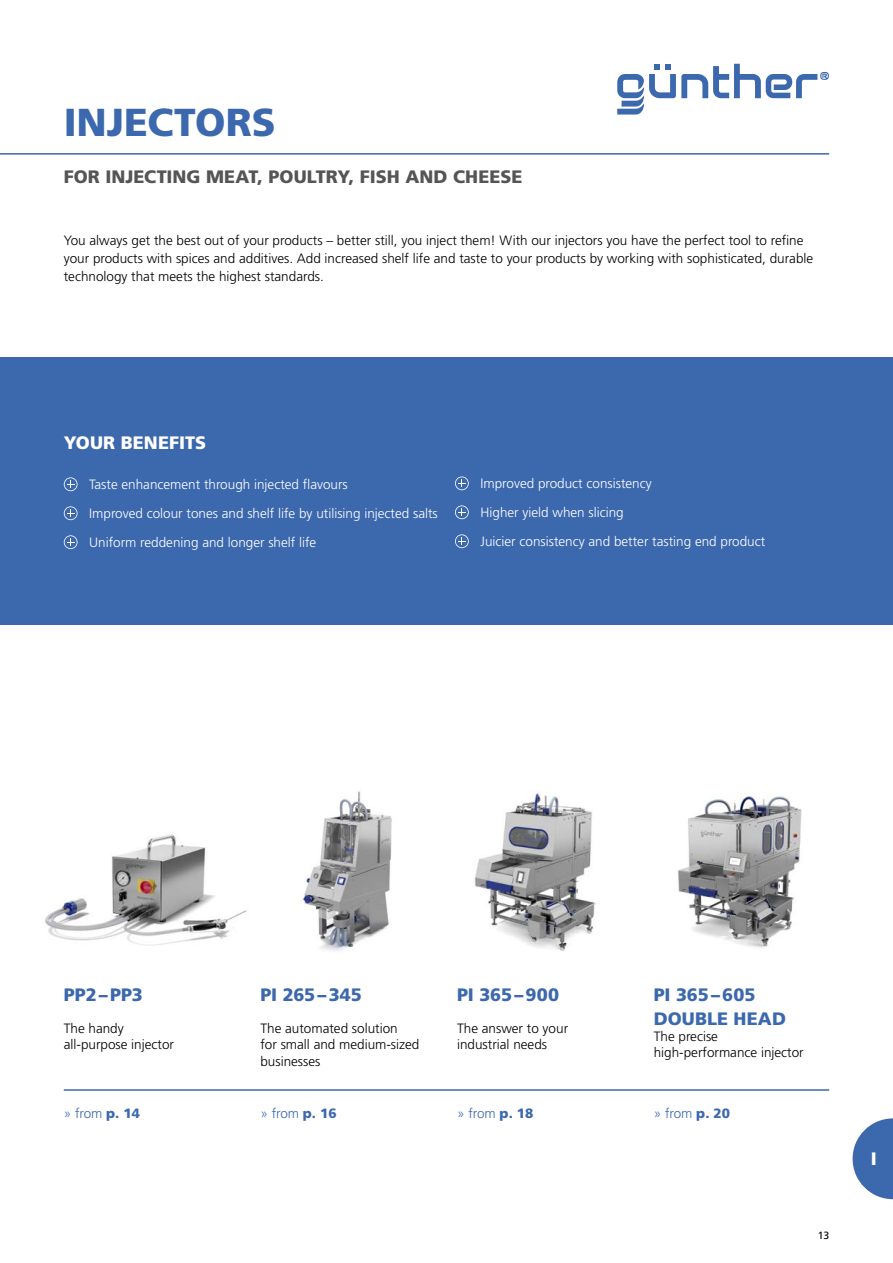
<style>
.page{position:relative;width:893px;height:1263px;background:#fff}
.page>*{position:absolute;margin:0;border:0;box-sizing:border-box;transform-origin:0 0}
.t1{font:900 39px "Frutiger LT Std";letter-spacing:-.005em;color:#3c68ae}
.t2{font:900 18px/24px "Frutiger LT Std";color:#3c68ae}
.t3{font:900 18px "Frutiger LT Std";color:#555}
.t4{font:900 18px "Frutiger LT Std";letter-spacing:.005em;color:#fff}
.t5{font:300 13.5px/16.2px "Frutiger LT Std";color:#000}
.t6{font:300 13.5px/29px "Frutiger LT Std";color:#fff}
.t7{font:300 13.5px "Frutiger LT Std";color:#3c68ae}
.t8{font:10.5px "Frutiger LT Std";color:#000}
.s1{font-weight:900}
</style>
<div class="page">
<svg style="left:617px;top:64px;width:212px;height:51px"></svg>
<svg style="left:853px;top:1118px;width:40px;height:81px"></svg>
<img style="left:45px;top:834px;width:202px;height:112px">
<img style="left:303px;top:791px;width:89px;height:160px">
<img style="left:474px;top:791px;width:122px;height:160px">
<img style="left:678px;top:794px;width:124px;height:154px">
<hr style="left:0;top:153px;width:829px;height:2px;background:#3c68ae">
<div style="left:0;top:357px;width:893px;height:268px;background:#3c68ae"></div>
<svg style="left:64px;top:477px;width:14px;height:14px"></svg>
<svg style="left:64px;top:506px;width:14px;height:14px"></svg>
<svg style="left:64px;top:535px;width:14px;height:14px"></svg>
<svg style="left:455px;top:476px;width:14px;height:14px"></svg>
<svg style="left:455px;top:505px;width:14px;height:14px"></svg>
<svg style="left:455px;top:534px;width:14px;height:14px"></svg>
<hr style="left:64px;top:1089px;width:765px;height:2px;background:#3c68ae">
<h1 class="t1" style="left:64px;top:99px;width:213px">INJECTORS</h1>
<h2 class="t3" style="left:64px;top:166px;width:460px">FOR INJECTING MEAT, POULTRY, FISH AND CHEESE</h2>
<p class="t5" style="left:64px;top:232px;width:751px;line-height:18px">You always get the best out of your products – better still, you inject them! With our injectors you have the perfect tool to refine your products with spices and additives. Add increased shelf life and taste to your products by working with sophisticated, durable technology that meets the highest standards.</p>
<h2 class="t4" style="left:64px;top:432px;width:144px">YOUR BENEFITS</h2>
<p class="t6" style="left:89px;top:470px;width:350px">Taste enhancement through injected flavours<br>Improved colour tones and shelf life by utilising injected salts<br>Uniform reddening and longer shelf life</p>
<p class="t6" style="left:480px;top:469px;width:286px">Improved product consistency<br>Higher yield when slicing<br>Juicier consistency and better tasting end product</p>
<h2 class="t2" style="left:64px;top:982px;width:81px">PP2–PP3</h2>
<p class="t5" style="left:64px;top:1020px;width:112px">The handy all-purpose injector</p>
<h2 class="t2" style="left:260px;top:982px;width:103px">PI 265–345</h2>
<p class="t5" style="left:260px;top:1020px;width:161px">The automated solution<br>for small and medium-sized businesses</p>
<h2 class="t2" style="left:457px;top:982px;width:104px">PI 365–900</h2>
<p class="t5" style="left:457px;top:1020px;width:113px">The answer to your industrial needs</p>
<h2 class="t2" style="left:654px;top:982px;width:134px">PI 365–605<br>DOUBLE HEAD</h2>
<p class="t5" style="left:654px;top:1028px;width:151px">The precise high-performance injector</p>
<p class="t7" style="left:64px;top:1105px;width:78px">» from <span class="s1">p. 14</span></p>
<p class="t7" style="left:260px;top:1105px;width:78px">» from <span class="s1">p. 16</span></p>
<p class="t7" style="left:457px;top:1105px;width:78px">» from <span class="s1">p. 18</span></p>
<p class="t7" style="left:654px;top:1105px;width:78px">» from <span class="s1">p. 20</span></p>
<p class="t8" style="left:818px;top:1229px;width:13px">13</p>
<h2 class="t4" style="left:871px;top:1147px;width:8px">I</h2>
</div>
